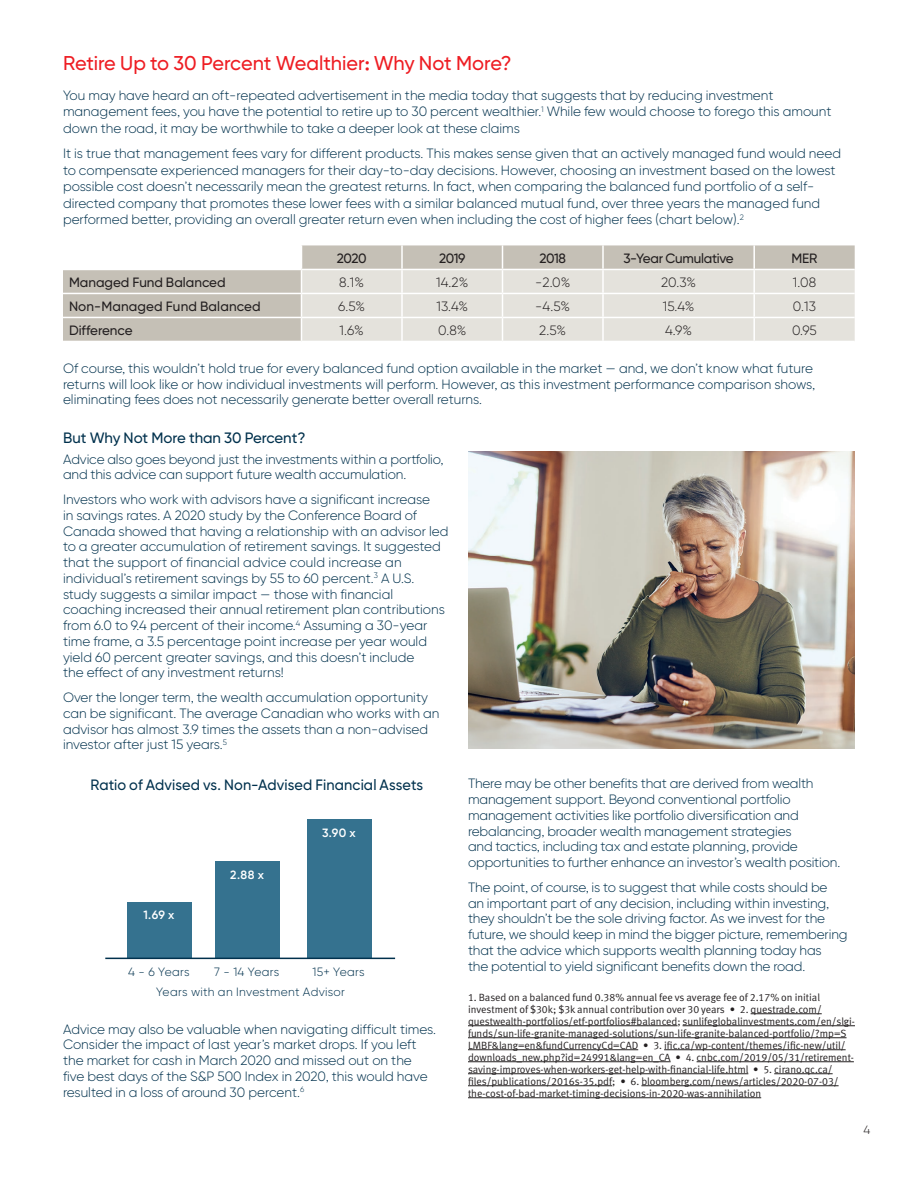
<style>
.page{position:relative;width:918px;height:1188px;background:#fff}
.page>*{position:absolute;margin:0;border:0;box-sizing:border-box;transform-origin:0 0}
.MASTER_Head{font:500 19.95px "Gilroy BN";letter-spacing:-.005em;color:#ee1d23}
.MASTER_Subtitle{font:500 15px "Gilroy BN";letter-spacing:.005em;color:#00314d}
.MASTER_Body{font:500 15px "Gilroy BN";color:#00314d}
.MASTER_Body-2{font:300 13.5px/15.8px "Gilroy BN";color:#00314d}
.MASTER_Body-3{font:500 13.5px "Gilroy BN";color:#231f20}
.MASTER_Body-4{font:300 13.5px "Gilroy BN";letter-spacing:.01em;color:#231f20}
.MASTER_Body-5{font:500 13.5px "Gilroy BN";letter-spacing:-.02em;color:#231f20}
.t1{font:300 12px "Gilroy BN";letter-spacing:.02em;color:#00314d}
.t2{font:600 12px "Gilroy BN";color:#fff}
.t3{font:300 12px "Gilroy BN";color:#231f20}
.MASTER_Legal{font:10.5px/12px "Meta Normal LF";color:#231f20}
</style>
<div class="page">
<svg style="left:63px;top:270px;width:238px;height:71px;background:#c6c1b7"></svg>
<hr style="left:63px;top:293px;width:239px;height:1px;background:#fff">
<hr style="left:63px;top:317px;width:239px;height:1px;background:#fff">
<svg style="left:302px;top:245px;width:553px;height:96px;background:#dedbd4"></svg>
<hr style="left:603px;top:317px;width:151px;height:1px;background:#fff">
<hr style="left:602px;top:318px;width:2px;height:23px;background:#fff">
<hr style="left:754px;top:317px;width:101px;height:1px;background:#fff">
<hr style="left:753px;top:318px;width:2px;height:23px;background:#fff">
<hr style="left:751px;top:1013px;width:71px;height:1px;background:#231f20">
<hr style="left:468px;top:1025px;width:210px;height:1px;background:#231f20">
<hr style="left:683px;top:1025px;width:172px;height:1px;background:#231f20">
<hr style="left:468px;top:1037px;width:379px;height:1px;background:#231f20">
<hr style="left:468px;top:1049px;width:170px;height:1px;background:#231f20">
<hr style="left:664px;top:1049px;width:182px;height:1px;background:#231f20">
<hr style="left:468px;top:1061px;width:203px;height:1px;background:#231f20">
<hr style="left:697px;top:1061px;width:157px;height:1px;background:#231f20">
<hr style="left:468px;top:1073px;width:280px;height:1px;background:#231f20">
<hr style="left:774px;top:1073px;width:59px;height:1px;background:#231f20">
<hr style="left:468px;top:1085px;width:144px;height:1px;background:#231f20">
<hr style="left:641px;top:1085px;width:198px;height:1px;background:#231f20">
<hr style="left:468px;top:1097px;width:293px;height:1px;background:#231f20">
<div style="left:127px;top:902px;width:65px;height:56px;background:#35728f"></div>
<div style="left:215px;top:861px;width:65px;height:97px;background:#35728f"></div>
<div style="left:307px;top:819px;width:65px;height:139px;background:#35728f"></div>
<hr style="left:105px;top:958px;width:290px;height:1px;background:#00314d">
<img style="left:468px;top:452px;width:387px;height:297px">
<p class="MASTER_Head" style="left:63px;top:51px;width:450px">Retire Up to 30 Percent Wealthier: Why Not More?</p>
<p class="MASTER_Body-2" style="left:63px;top:87px;width:770px;line-height:16.5px">You may have heard an oft-repeated advertisement in the media today that suggests that by reducing investment management fees, you have the potential to retire up to 30 percent wealthier.<sup>1</sup> While few would choose to forego this amount down the road, it may be worthwhile to take a deeper look at these claims</p>
<p class="MASTER_Body-2" style="left:63px;top:145px;width:780px;line-height:16.5px">It is true that management fees vary for different products. This makes sense given that an actively managed fund would need to compensate experienced managers for their day-to-day decisions. However, choosing an investment based on the lowest possible cost doesn’t necessarily mean the greatest returns. In fact, when comparing the balanced fund portfolio of a self&shy;directed company that promotes these lower fees with a similar balanced mutual fund, over three years the managed fund performed better, providing an overall greater return even when including the cost of higher fees (chart below).<sup>2</sup></p>
<p class="MASTER_Body-3" style="left:337px;top:250px;width:31px">2020</p>
<p class="MASTER_Body-3" style="left:439px;top:250px;width:28px">2019</p>
<p class="MASTER_Body-3" style="left:539px;top:250px;width:28px">2018</p>
<p class="MASTER_Body-5" style="left:623px;top:250px;width:112px">3-Year Cumulative</p>
<p class="MASTER_Body-3" style="left:792px;top:250px;width:27px">MER</p>
<p class="MASTER_Body-3" style="left:69px;top:274px;width:158px">Managed Fund Balanced</p>
<p class="MASTER_Body-4" style="left:339px;top:274px;width:26px">8.1%</p>
<p class="MASTER_Body-4" style="left:436px;top:274px;width:34px">14.2%</p>
<p class="MASTER_Body-4" style="left:535px;top:274px;width:37px">-2.0%</p>
<p class="MASTER_Body-4" style="left:661px;top:274px;width:37px">20.3%</p>
<p class="MASTER_Body-4" style="left:793px;top:274px;width:25px">1.08</p>
<p class="MASTER_Body-3" style="left:69px;top:298px;width:193px">Non-Managed Fund Balanced</p>
<p class="MASTER_Body-4" style="left:338px;top:298px;width:28px">6.5%</p>
<p class="MASTER_Body-4" style="left:436px;top:298px;width:33px">13.4%</p>
<p class="MASTER_Body-4" style="left:535px;top:298px;width:37px">-4.5%</p>
<p class="MASTER_Body-4" style="left:663px;top:298px;width:33px">15.4%</p>
<p class="MASTER_Body-4" style="left:793px;top:298px;width:25px">0.13</p>
<p class="MASTER_Body-3" style="left:69px;top:322px;width:65px">Difference</p>
<p class="MASTER_Body-4" style="left:340px;top:322px;width:26px">1.6%</p>
<p class="MASTER_Body-4" style="left:438px;top:322px;width:30px">0.8%</p>
<p class="MASTER_Body-4" style="left:539px;top:322px;width:29px">2.5%</p>
<p class="MASTER_Body-4" style="left:665px;top:322px;width:28px">4.9%</p>
<p class="MASTER_Body-4" style="left:792px;top:322px;width:26px">0.95</p>
<p class="MASTER_Body-2" style="left:63px;top:360px;width:754px">Of course, this wouldn’t hold true for every balanced fund option available in the market — and, we don’t know what future returns will look like or how individual investments will perform. However, as this investment performance comparison shows, eliminating fees does not necessarily generate better overall returns.</p>
<p class="MASTER_Body" style="left:63px;top:429px;width:244px">But Why Not More than 30 Percent?</p>
<p class="MASTER_Body-2" style="left:63px;top:451px;width:382px">Advice also goes beyond just the investments within a portfolio, and this advice can support future wealth accumulation.</p>
<p class="MASTER_Body-2" style="left:63px;top:491px;width:387px">Investors who work with advisors have a significant increase<br>in savings rates. A 2020 study by the Conference Board of Canada showed that having a relationship with an advisor led to a greater accumulation of retirement savings. It suggested that the support of financial advice could increase an individual’s retirement savings by 55 to 60 percent.<sup>3</sup> A U.S. study suggests a similar impact — those with financial coaching increased their annual retirement plan contributions from 6.0 to 9.4 percent of their income.<sup>4</sup> Assuming a 30-year time frame, a 3.5 percentage point increase per year would yield 60 percent greater savings, and this doesn’t include<br>the effect of any investment returns!</p>
<p class="MASTER_Body-2" style="left:63px;top:689px;width:378px">Over the longer term, the wealth accumulation opportunity can be significant. The average Canadian who works with an advisor has almost 3.9 times the assets than a non-advised investor after just 15 years.<sup>5</sup></p>
<p class="MASTER_Subtitle" style="left:91px;top:775px;width:334px">Ratio of Advised vs. Non-Advised Financial Assets</p>
<p class="t2" style="left:143px;top:908px;width:32px">1.69 x</p>
<p class="t2" style="left:230px;top:867px;width:35px">2.88 x</p>
<p class="t2" style="left:322px;top:825px;width:35px">3.90 x</p>
<p class="t1" style="left:128px;top:964px;width:63px">4 - 6 Years</p>
<p class="t1" style="left:156px;top:984px;width:190px">Years with an Investment Advisor</p>
<p class="t1" style="left:214px;top:964px;width:67px">7 - 14 Years</p>
<p class="t1" style="left:312px;top:964px;width:54px">15+ Years</p>
<p class="MASTER_Body-2" style="left:63px;top:1021px;width:375px">Advice may also be valuable when navigating difficult times.<br>Consider the impact of last year’s market drops. If you left the market for cash in March 2020 and missed out on the five best days of the S&amp;P 500 Index in 2020, this would have resulted in a loss of around 30 percent.<sup>6</sup></p>
<p class="MASTER_Body-2" style="left:468px;top:776px;width:374px">There may be other benefits that are derived from wealth management support. Beyond conventional portfolio management activities like portfolio diversification and rebalancing, broader wealth management strategies<br>and tactics, including tax and estate planning, provide opportunities to further enhance an investor’s wealth position.</p>
<p class="MASTER_Body-2" style="left:468px;top:879px;width:381px">The point, of course, is to suggest that while costs should be<br>an important part of any decision, including within investing, they shouldn’t be the sole driving factor. As we invest for the future, we should keep in mind the bigger picture, remembering that the advice which supports wealth planning today has<br>the potential to yield significant benefits down the road.</p>
<p class="MASTER_Legal" style="left:468px;top:991px;width:389px">1. Based on a balanced fund 0.38% annual fee vs average fee of 2.17% on initial investment of $30k; $3k annual contribution over 30 years • 2. questrade.com/ questwealth-portfolios/etf-portfolios#balanced; sunlifeglobalinvestments.com/en/slgi&shy;funds/sun-life-granite-managed-solutions/sun-life-granite-balanced-portfolio/?mp=S LMBF&amp;lang=en&amp;fundCurrencyCd=CAD • 3. ific.ca/wp-content/themes/ific-new/util/ downloads_new.php?id=24991&amp;lang=en_CA • 4. cnbc.com/2019/05/31/retirement&shy;saving-improves-when-workers-get-help-with-financial-life.html • 5. cirano.qc.ca/ files/publications/2016s-35.pdf; • 6. bloomberg.com/news/articles/2020-07-03/ the-cost-of-bad-market-timing-decisions-in-2020-was-annihilation</p>
<p class="t3" style="left:863px;top:1122px;width:8px">4</p>
</div>
